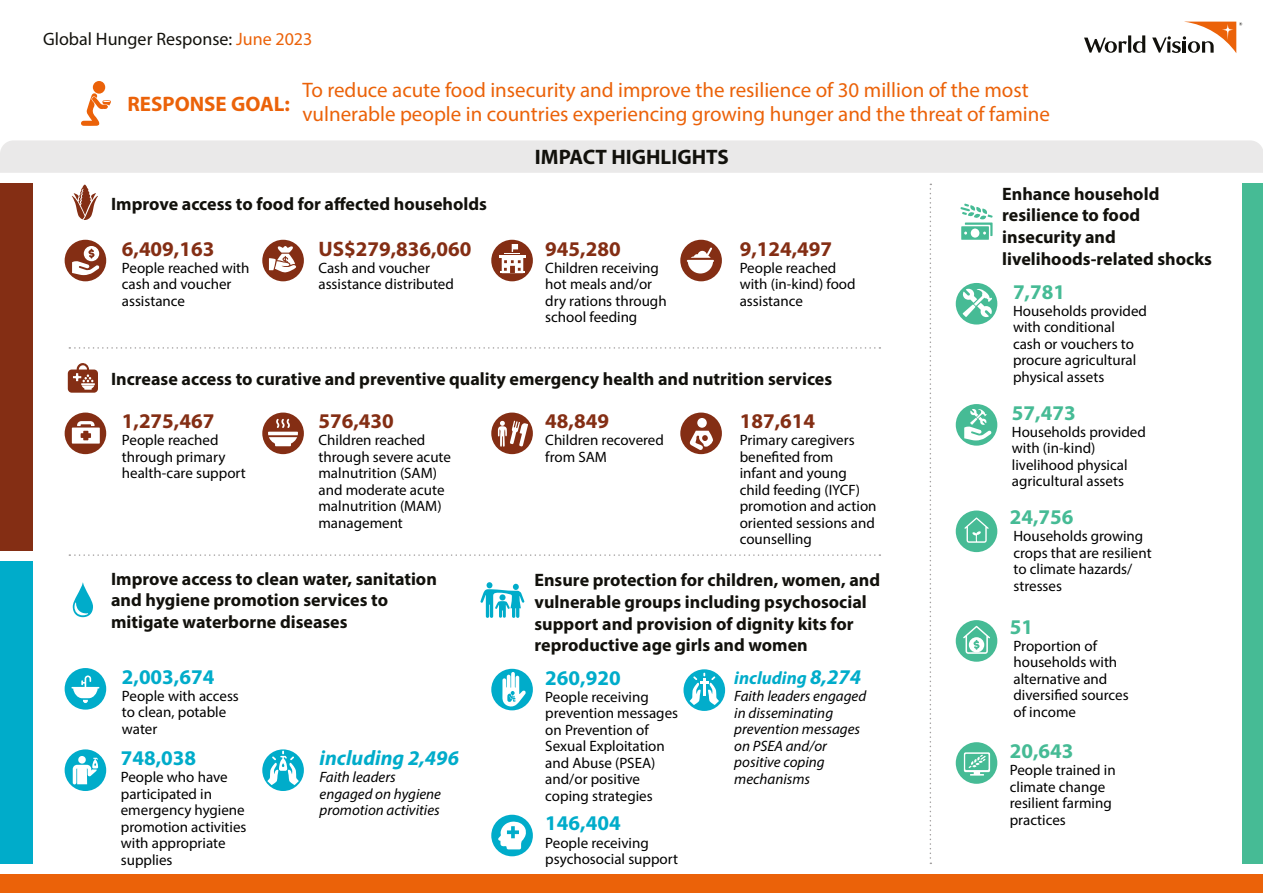
<style>
.page{position:relative;width:1263px;height:893px;background:#fff}
.page>*{position:absolute;margin:0;border:0;box-sizing:border-box;transform-origin:0 0}
.t1{font:21px/24px "Myriad Pro";color:#eb6209}
.t2{font:700 21px "Myriad Pro";color:#842e14}
.t3{font:700 21px "Myriad Pro";color:#00acca}
.t4{font:700 21px "Myriad Pro";color:#46bb95}
.t5{font:700 21px "Myriad Pro";color:#12110c}
.t6{font:italic 700 21px "Myriad Pro";color:#00acca}
.t7{font:700 21px "Myriad Pro";color:#eb6209}
.t8{font:700 18px/21.6px "Myriad Pro";color:#12110c}
.t9{font:18px "Myriad Pro";color:#12110c}
.t10{font:italic 700 18px "Myriad Pro";color:#00acca}
.t11{font:15px/16.5px "Myriad Pro";color:#000}
.t12{font:italic 15px/16.5px "Myriad Pro";color:#000}
.s1{color:#eb6209}
.s2{font-size:21px}
</style>
<div class="page">
<svg style="left:1084px;top:22px;width:158px;height:31px"></svg>
<div style="left:0;top:184px;width:32px;height:367px;background:#842e14"></div>
<div style="left:0;top:875px;width:1263px;height:18px;background:#eb6209"></div>
<svg style="left:69px;top:347px;width:811px;height:2px"></svg>
<svg style="left:69px;top:554px;width:811px;height:2px"></svg>
<div style="left:262px;top:413px;width:42px;height:41px;background:#842e14;border-radius:50%"></div>
<svg style="left:268px;top:419px;width:30px;height:27px"></svg>
<div style="left:65px;top:413px;width:41px;height:41px;background:#842e14;border-radius:50%"></div>
<svg style="left:72px;top:421px;width:28px;height:23px"></svg>
<div style="left:0;top:562px;width:32px;height:302px;background:#00acca"></div>
<div style="left:93px;top:81px;width:12px;height:13px;background:#eb6209;border-radius:50%"></div>
<svg style="left:81px;top:93px;width:30px;height:33px"></svg>
<div style="left:65px;top:668px;width:41px;height:42px;background:#00acca;border-radius:50%"></div>
<svg style="left:71px;top:675px;width:28px;height:28px"></svg>
<div style="left:65px;top:749px;width:41px;height:42px;background:#00acca;border-radius:50%"></div>
<svg style="left:73px;top:756px;width:25px;height:28px"></svg>
<svg style="left:480px;top:582px;width:44px;height:36px"></svg>
<div style="left:491px;top:815px;width:42px;height:41px;background:#00acca;border-radius:50%"></div>
<svg style="left:498px;top:821px;width:28px;height:28px"></svg>
<svg style="left:73px;top:582px;width:20px;height:35px"></svg>
<div style="left:680px;top:413px;width:42px;height:41px;background:#842e14;border-radius:50%"></div>
<div style="left:697px;top:418px;width:10px;height:10px;background:#fff;border-radius:50%"></div>
<svg style="left:689px;top:431px;width:24px;height:19px"></svg>
<div style="left:491px;top:413px;width:42px;height:41px;background:#842e14;border-radius:50%"></div>
<div style="left:680px;top:240px;width:42px;height:41px;background:#842e14;border-radius:50%"></div>
<svg style="left:687px;top:247px;width:27px;height:26px"></svg>
<div style="left:262px;top:240px;width:42px;height:41px;background:#842e14;border-radius:50%"></div>
<svg style="left:269px;top:246px;width:27px;height:27px"></svg>
<div style="left:65px;top:240px;width:41px;height:41px;background:#842e14;border-radius:50%"></div>
<svg style="left:72px;top:246px;width:27px;height:29px"></svg>
<div style="left:491px;top:240px;width:42px;height:41px;background:#842e14;border-radius:50%"></div>
<hr style="left:499px;top:255px;width:26px;height:3px;background:#fff">
<svg style="left:500px;top:244px;width:25px;height:29px"></svg>
<div style="left:0;top:140px;width:1263px;height:33px;background:#eae9e9"></div>
<svg style="left:72px;top:185px;width:26px;height:35px"></svg>
<svg style="left:498px;top:421px;width:30px;height:26px"></svg>
<svg style="left:68px;top:363px;width:30px;height:30px"></svg>
<div style="left:956px;top:283px;width:41px;height:42px;background:#46bb95;border-radius:50%"></div>
<svg style="left:962px;top:288px;width:30px;height:29px"></svg>
<svg style="left:960px;top:204px;width:33px;height:36px"></svg>
<div style="left:956px;top:742px;width:41px;height:42px;background:#46bb95;border-radius:50%"></div>
<svg style="left:964px;top:752px;width:26px;height:24px"></svg>
<div style="left:956px;top:404px;width:41px;height:42px;background:#46bb95;border-radius:50%"></div>
<svg style="left:964px;top:409px;width:28px;height:31px"></svg>
<div style="left:956px;top:510px;width:41px;height:42px;background:#46bb95;border-radius:50%"></div>
<svg style="left:964px;top:517px;width:25px;height:26px"></svg>
<div style="left:1242px;top:184px;width:21px;height:680px;background:#46bb95"></div>
<svg style="left:930px;top:184px;width:1px;height:680px"></svg>
<div style="left:491px;top:669px;width:42px;height:41px;background:#00acca;border-radius:50%"></div>
<svg style="left:502px;top:672px;width:24px;height:35px"></svg>
<div style="left:683px;top:669px;width:42px;height:42px;background:#02adcb;border-radius:50%"></div>
<svg style="left:690px;top:673px;width:29px;height:32px"></svg>
<svg style="left:262px;top:749px;width:42px;height:42px"></svg>
<svg style="left:267px;top:751px;width:32px;height:34px"></svg>
<div style="left:956px;top:620px;width:41px;height:42px;background:#46bb95;border-radius:50%"></div>
<svg style="left:963px;top:626px;width:27px;height:28px"></svg>
<p class="t9" style="left:43px;top:27px;width:271px">Global Hunger Response: <span class="s1">June 2023</span></p>
<h1 class="t1" style="left:302px;top:77px;width:749px">To reduce acute food insecurity and improve the resilience of 30 million of the most vulnerable people in countries experiencing growing hunger and the threat of famine</h1>
<h1 class="t7" style="left:127px;top:91px;width:164px">RESPONSE GOAL:</h1>
<p class="t8" style="left:111px;top:192px;width:377px">Improve access to food for affected households</p>
<h1 class="t5" style="left:535px;top:143px;width:195px">IMPACT HIGHLIGHTS</h1>
<h1 class="t2" style="left:122px;top:235px;width:94px">6,409,163</h1>
<h1 class="t2" style="left:318px;top:235px;width:155px">US$279,836,060</h1>
<h1 class="t2" style="left:545px;top:235px;width:77px">945,280</h1>
<h1 class="t2" style="left:740px;top:235px;width:94px">9,124,497</h1>
<p class="t11" style="left:122px;top:259px;width:129px">People reached with cash and voucher assistance</p>
<p class="t11" style="left:545px;top:259px;width:123px">Children receiving hot meals and/or dry rations through school feeding</p>
<p class="t11" style="left:318px;top:259px;width:137px">Cash and voucher assistance distributed</p>
<p class="t11" style="left:740px;top:259px;width:117px">People reached with (in-kind) food assistance</p>
<p class="t8" style="left:111px;top:367px;width:723px">Increase access to curative and preventive quality emergency health and nutrition services</p>
<h1 class="t2" style="left:122px;top:408px;width:94px">1,275,467</h1>
<h1 class="t2" style="left:318px;top:408px;width:77px">576,430</h1>
<h1 class="t2" style="left:545px;top:408px;width:65px">48,849</h1>
<h1 class="t2" style="left:740px;top:408px;width:77px">187,614</h1>
<p class="t11" style="left:122px;top:432px;width:125px">People reached through primary health-care support</p>
<p class="t11" style="left:318px;top:432px;width:134px">Children reached through severe acute malnutrition (SAM) and moderate acute malnutrition (MAM) management</p>
<p class="t8" style="left:111px;top:567px;width:327px">Improve access to clean water, sanitation and hygiene promotion services to mitigate waterborne diseases</p>
<h1 class="t3" style="left:122px;top:663px;width:94px">2,003,674</h1>
<p class="t11" style="left:122px;top:687px;width:119px">People with access to clean, potable water</p>
<h1 class="t3" style="left:121px;top:744px;width:77px">748,038</h1>
<h1 class="t6" style="left:320px;top:744px;width:141px">including 2,496</h1>
<p class="t11" style="left:121px;top:769px;width:127px">People who have participated in emergency hygiene promotion activities with appropriate supplies</p>
<p class="t12" style="left:320px;top:769px;width:123px">Faith leaders engaged on hygiene promotion activities</p>
<p class="t11" style="left:545px;top:432px;width:120px">Children recovered from SAM</p>
<p class="t11" style="left:740px;top:432px;width:138px">Primary caregivers benefited from<br>infant and young child feeding (IYCF) promotion and action oriented sessions and counselling</p>
<p class="t8" style="left:534px;top:569px;width:347px">Ensure protection for children, women, and vulnerable groups including psychosocial support and provision of dignity kits for reproductive age girls and women</p>
<h1 class="t3" style="left:545px;top:664px;width:77px">260,920</h1>
<p class="t11" style="left:545px;top:688px;width:134px">People receiving prevention messages on Prevention of<br>Sexual Exploitation and Abuse (PSEA) and/or positive coping strategies</p>
<h1 class="t3" style="left:545px;top:810px;width:77px">146,404</h1>
<p class="t11" style="left:545px;top:834px;width:134px">People receiving psychosocial support</p>
<p class="t10" style="left:734px;top:666px;width:128px">including <span class="s2">8,274</span></p>
<p class="t12" style="left:734px;top:688px;width:133px">Faith leaders engaged in disseminating prevention messages on PSEA and/or positive coping mechanisms</p>
<p class="t8" style="left:1002px;top:182px;width:211px">Enhance household resilience to food insecurity and livelihoods-related shocks</p>
<h1 class="t4" style="left:1013px;top:278px;width:54px">7,781</h1>
<p class="t11" style="left:1013px;top:302px;width:135px">Households provided with conditional<br>cash or vouchers to procure agricultural physical assets</p>
<h1 class="t4" style="left:1012px;top:399px;width:65px">57,473</h1>
<p class="t11" style="left:1012px;top:423px;width:135px">Households provided with (in-kind) livelihood physical agricultural assets</p>
<h1 class="t4" style="left:1010px;top:503px;width:65px">24,756</h1>
<p class="t11" style="left:1013px;top:528px;width:140px">Households growing crops that are resilient to climate hazards/ stresses</p>
<h1 class="t4" style="left:1010px;top:613px;width:25px">51</h1>
<p class="t11" style="left:1013px;top:637px;width:117px">Proportion of households with alternative and diversified sources of income</p>
<h1 class="t4" style="left:1010px;top:737px;width:65px">20,643</h1>
<p class="t11" style="left:1010px;top:761px;width:107px">People trained in climate change resilient farming practices</p>
</div>
